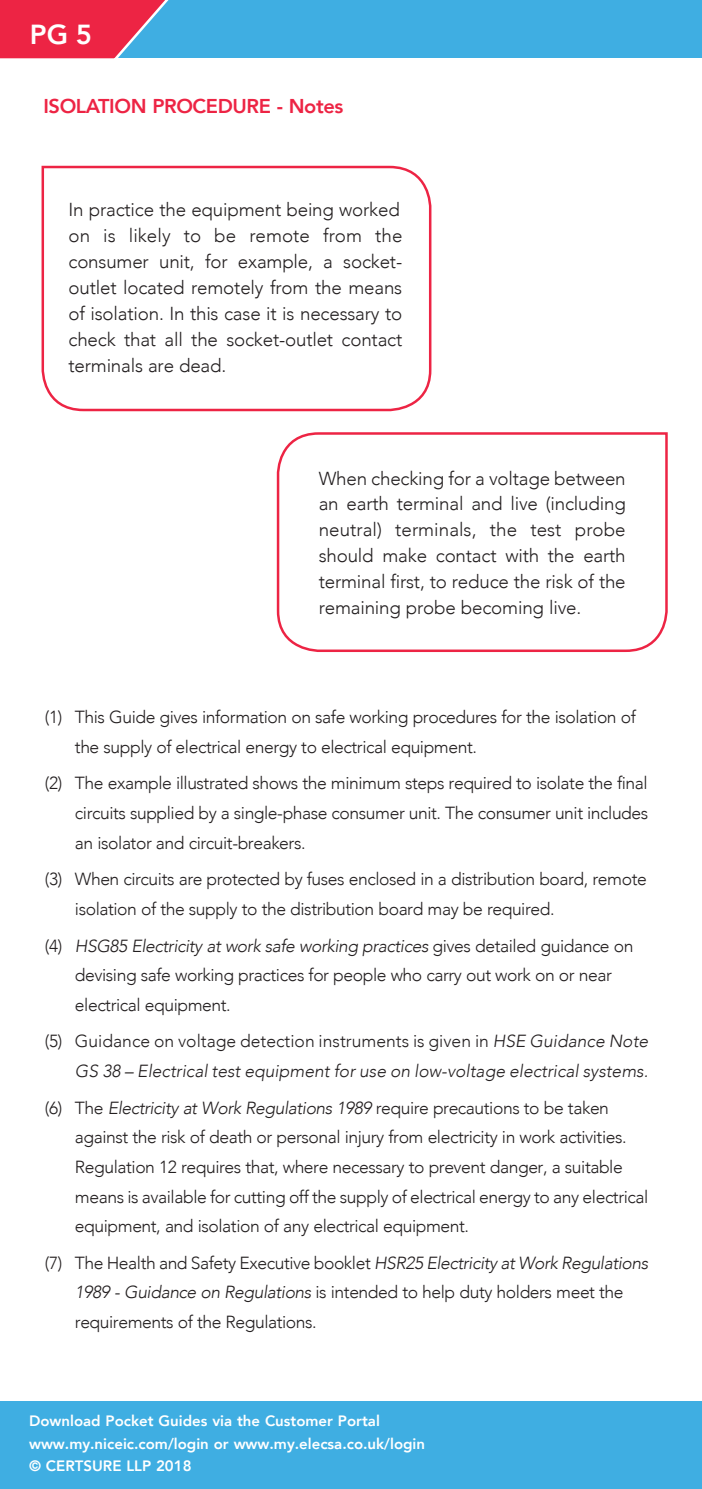
<style>
.page{position:relative;width:702px;height:1489px;background:#fff}
.page>*{position:absolute;margin:0;border:0;box-sizing:border-box;transform-origin:0 0}
.t1{font:800 27.5px "Avenir";color:#fff}
.t2{font:800 20px "Avenir";letter-spacing:-.02em;color:#ed2444}
.t3{font:300 18.75px/26px "Avenir";letter-spacing:-.01em;color:#231f20}
.t4{font:300 17.5px "Avenir";letter-spacing:-.025em;color:#231f20}
.t5{font:italic 300 17.5px "Avenir";letter-spacing:-.025em;color:#231f20}
.t6{font:italic 300 17.5px "Avenir";color:#231f20}
.t7{font:300 17.5px "Avenir";color:#231f20}
.t8{font:800 15px "Avenir";color:#fff}
.s1{font-style:normal}
.s2{font-style:italic}
</style>
<div class="page">
<div style="left:0;top:0;width:702px;height:58px;background:#3faee2"></div>
<svg style="left:0;top:0;width:169px;height:59px"></svg>
<div style="left:0;top:1401px;width:702px;height:87px;background:#3faee2"></div>
<svg style="left:41px;top:165px;width:391px;height:247px"></svg>
<svg style="left:276px;top:432px;width:392px;height:220px"></svg>
<h1 class="t1" style="left:30px;top:13px;width:64px">PG 5</h1>
<p class="t2" style="left:43px;top:91px;width:301px">ISOLATION PROCEDURE - Notes</p>
<p class="t3" style="left:68px;top:197px;width:335px">In practice the equipment being worked on is likely to be remote from the consumer unit, for example, a socket&shy;outlet located remotely from the means of isolation. In this case it is necessary to check that all the socket-outlet contact terminals are dead.</p>
<p class="t3" style="left:319px;top:465px;width:308px;text-align:justify">When checking for a voltage between an earth terminal and live (including neutral) terminals, the test probe should make contact with the earth terminal first, to reduce the risk of the remaining probe becoming live.</p>
<p class="t4" style="left:45px;top:706px;width:592px">(1) This Guide gives information on safe working procedures for the isolation of</p>
<p class="t4" style="left:75px;top:736px;width:403px">the supply of electrical energy to electrical equipment.</p>
<p class="t4" style="left:45px;top:772px;width:604px">(2) The example illustrated shows the minimum steps required to isolate the final</p>
<p class="t4" style="left:75px;top:802px;width:575px">circuits supplied by a single-phase consumer unit. The consumer unit includes</p>
<p class="t4" style="left:75px;top:832px;width:232px">an isolator and circuit-breakers.</p>
<p class="t4" style="left:45px;top:868px;width:603px">(3) When circuits are protected by fuses enclosed in a distribution board, remote</p>
<p class="t4" style="left:75px;top:898px;width:481px">isolation of the supply to the distribution board may be required.</p>
<p class="t5" style="left:45px;top:935px;width:590px"><span class="s1">(4)</span> HSG85 Electricity at work safe working practices <span class="s1">gives detailed guidance on</span></p>
<p class="t4" style="left:75px;top:964px;width:538px">devising safe working practices for people who carry out work on or near</p>
<p class="t4" style="left:75px;top:994px;width:157px">electrical equipment.</p>
<p class="t7" style="left:45px;top:1030px;width:604px">(5) Guidance on voltage detection instruments is given in <span class="s2">HSE Guidance Note</span></p>
<p class="t6" style="left:75px;top:1060px;width:574px">GS 38 – Electrical test equipment for use on low-voltage electrical systems.</p>
<p class="t4" style="left:45px;top:1097px;width:565px">(6) The <span class="s2">Electricity at Work Regulations 1989</span> require precautions to be taken</p>
<p class="t4" style="left:75px;top:1126px;width:553px">against the risk of death or personal injury from electricity in work activities.</p>
<p class="t4" style="left:75px;top:1156px;width:549px">Regulation 12 requires that, where necessary to prevent danger, a suitable</p>
<p class="t4" style="left:75px;top:1185px;width:575px">means is available for cutting off the supply of electrical energy to any electrical</p>
<p class="t4" style="left:75px;top:1215px;width:395px">equipment, and isolation of any electrical equipment.</p>
<p class="t4" style="left:45px;top:1252px;width:604px">(7) The Health and Safety Executive booklet <span class="s2">HSR25 Electricity at Work Regulations</span></p>
<p class="t4" style="left:75px;top:1281px;width:550px"><span class="s2">1989 - Guidance on Regulations</span> is intended to help duty holders meet the</p>
<p class="t4" style="left:75px;top:1311px;width:243px">requirements of the Regulations.</p>
<p class="t8" style="left:29px;top:1409px;width:352px">Download Pocket Guides via the Customer Portal</p>
<p class="t8" style="left:29px;top:1431px;width:397px">www.my.niceic.com/login or www.my.elecsa.co.uk/login</p>
<p class="t8" style="left:29px;top:1454px;width:164px">© CERTSURE LLP 2018</p>
</div>
